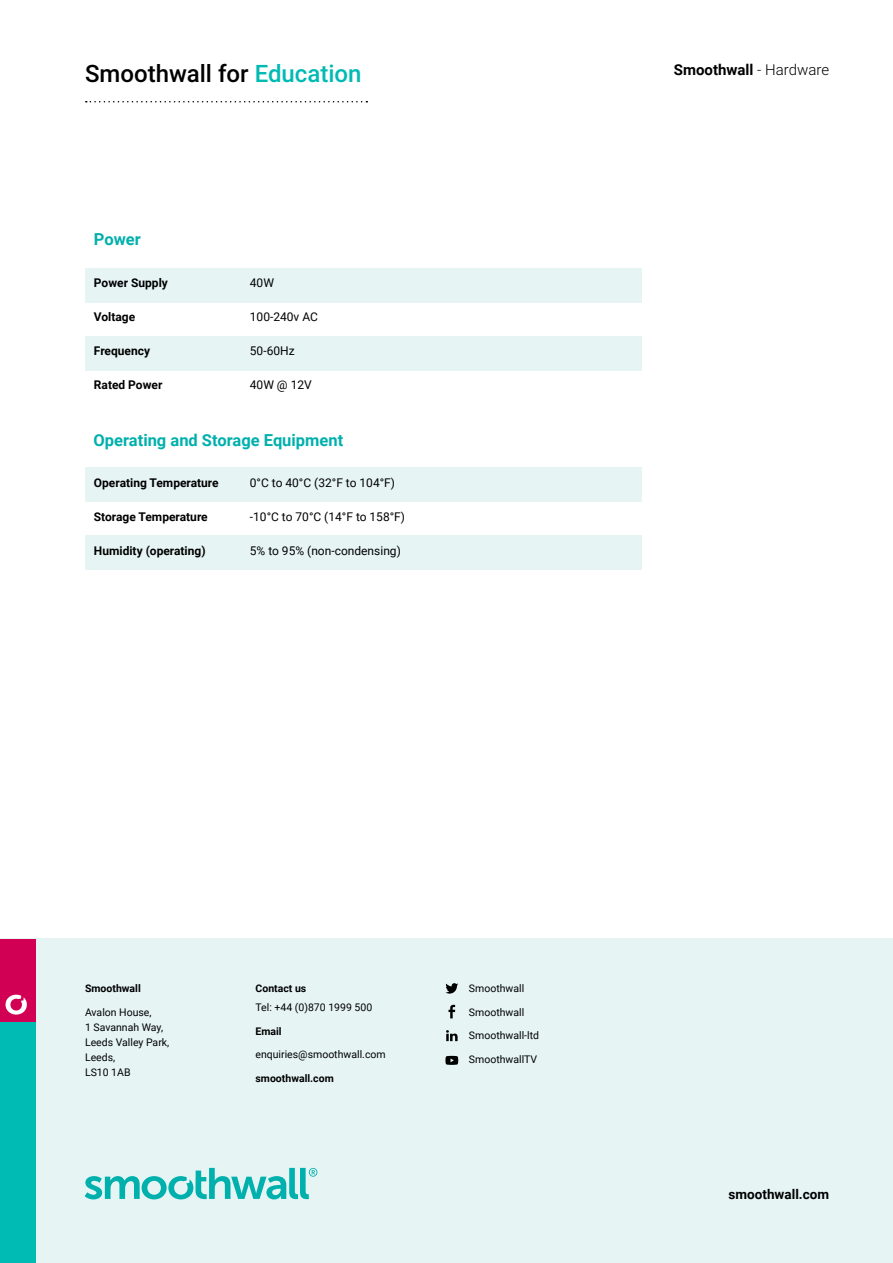
<style>
.page{position:relative;width:893px;height:1263px;background:#fff}
.page>*{position:absolute;margin:0;border:0;box-sizing:border-box;transform-origin:0 0}
.t1{font:500 24px "Roboto";color:#000}
.t2{font:700 16.5px "Roboto";color:#00b0ad}
.t3{font:700 15px "Roboto";color:#000}
.t4{font:700 13.5px "Roboto";color:#000}
.t5{font:12px "Roboto";color:#000}
.t6{font:700 12px "Roboto";color:#000}
.t7{font:10.5px/15px "Roboto";color:#000}
.t8{font:700 10.5px "Roboto";color:#000}
.s1{color:#00bab4}
.s2{font-weight:300}
</style>
<div class="page">
<div style="left:85px;top:268px;width:557px;height:34px;background:#e6f5f4"></div>
<div style="left:85px;top:336px;width:557px;height:34px;background:#e6f5f4"></div>
<div style="left:85px;top:468px;width:557px;height:34px;background:#e6f5f4"></div>
<div style="left:85px;top:536px;width:557px;height:34px;background:#e6f5f4"></div>
<svg style="left:86px;top:101px;width:281px;height:1px"></svg>
<div style="left:0;top:939px;width:893px;height:324px;background:#e6f5f4"></div>
<div style="left:0;top:1021px;width:36px;height:242px;background:#00bab4"></div>
<div style="left:0;top:939px;width:36px;height:82px;background:#d20054"></div>
<svg style="left:6px;top:995px;width:21px;height:19px"></svg>
<svg style="left:448px;top:1005px;width:7px;height:13px"></svg>
<svg style="left:446px;top:1030px;width:12px;height:11px"></svg>
<svg style="left:445px;top:983px;width:13px;height:10px"></svg>
<svg style="left:445px;top:1056px;width:13px;height:9px"></svg>
<svg style="left:85px;top:1168px;width:232px;height:31px"></svg>
<h1 class="t1" style="left:85px;top:56px;width:278px">Smoothwall for <span class="s1">Education</span></h1>
<h3 class="t3" style="left:674px;top:59px;width:157px">Smoothwall <span class="s2">- Hardware</span></h3>
<h2 class="t2" style="left:94px;top:227px;width:48px">Power</h2>
<p class="t6" style="left:94px;top:275px;width:75px">Power Supply</p>
<p class="t6" style="left:94px;top:309px;width:43px">Voltage</p>
<p class="t6" style="left:94px;top:343px;width:58px">Frequency</p>
<p class="t6" style="left:94px;top:377px;width:70px">Rated Power</p>
<p class="t5" style="left:250px;top:275px;width:26px">40W</p>
<p class="t5" style="left:250px;top:309px;width:70px">100-240v AC</p>
<p class="t5" style="left:250px;top:343px;width:46px">50-60Hz</p>
<p class="t5" style="left:250px;top:377px;width:63px">40W @ 12V</p>
<h2 class="t2" style="left:94px;top:429px;width:251px">Operating and Storage Equipment</h2>
<p class="t6" style="left:94px;top:474px;width:126px">Operating Temperature</p>
<p class="t6" style="left:94px;top:508px;width:115px">Storage Temperature</p>
<p class="t6" style="left:94px;top:542px;width:113px">Humidity (operating)</p>
<p class="t5" style="left:250px;top:474px;width:147px">0°C to 40°C (32°F to 104°F)</p>
<p class="t5" style="left:250px;top:508px;width:157px">-10°C to 70°C (14°F to 158°F)</p>
<p class="t5" style="left:250px;top:542px;width:153px">5% to 95% (non-condensing)</p>
<p class="t8" style="left:85px;top:981px;width:57px">Smoothwall</p>
<p class="t7" style="left:85px;top:1004px;width:86px">Avalon House,<br>1 Savannah Way,<br>Leeds Valley Park,<br>Leeds,<br>LS10 1AB</p>
<p class="t8" style="left:256px;top:981px;width:52px">Contact us</p>
<p class="t7" style="left:256px;top:1000px;width:118px">Tel: +44 (0)870 1999 500</p>
<p class="t8" style="left:256px;top:1024px;width:28px">Email</p>
<p class="t7" style="left:256px;top:1047px;width:132px">enquiries@smoothwall.com</p>
<p class="t8" style="left:256px;top:1071px;width:80px">smoothwall.com</p>
<p class="t7" style="left:469px;top:980px;width:57px">Smoothwall</p>
<p class="t7" style="left:469px;top:1004px;width:57px">Smoothwall</p>
<p class="t7" style="left:469px;top:1027px;width:72px">Smoothwall-ltd</p>
<p class="t7" style="left:469px;top:1051px;width:70px">SmoothwallTV</p>
<p class="t4" style="left:729px;top:1185px;width:102px">smoothwall.com</p>
</div>
